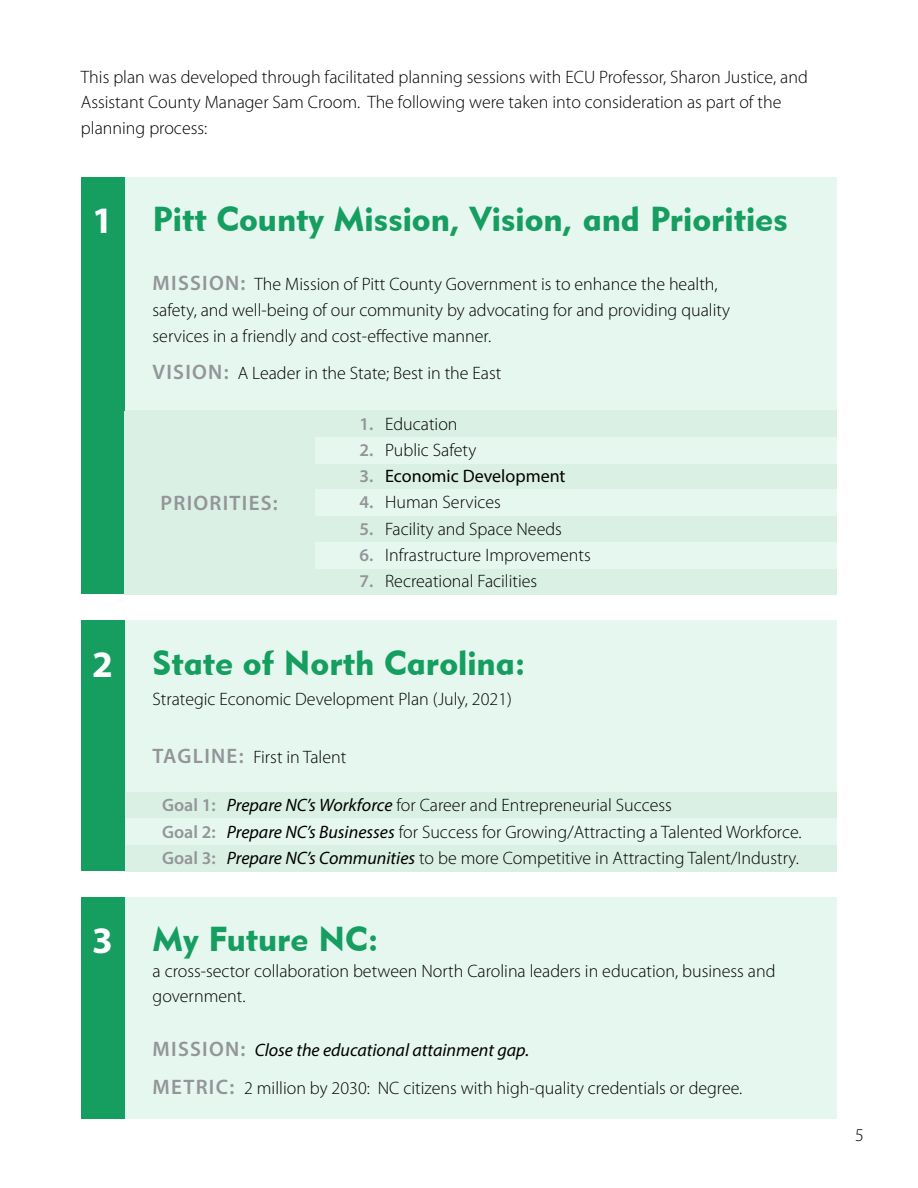
<style>
.page{position:relative;width:918px;height:1188px;background:#fff}
.page>*{position:absolute;margin:0;border:0;box-sizing:border-box;transform-origin:0 0}
.t1{font:700 37.5px "Myriad Pro";color:#fff}
.t2{font:34.5px "Geometric 415 BT Black A";color:#159e60}
.t3{font:600 21px "Myriad Pro";letter-spacing:.06em;color:#939598}
.t4{font:300 18px/25.5px "Myriad Pro";color:#000}
.t5{font:18px "Myriad Pro";color:#000}
.s1{font-weight:600;font-size:21px;color:#939598}
.s2{font-weight:600;color:#939598}
.s3{font-weight:400;font-style:italic}
</style>
<div class="page">
<div style="left:81px;top:177px;width:756px;height:405px;background:#e6f7ef"></div>
<div style="left:81px;top:621px;width:756px;height:237px;background:#e6f7ef"></div>
<div style="left:81px;top:897px;width:756px;height:222px;background:#e6f7ef"></div>
<div style="left:124px;top:411px;width:713px;height:26px;background:#daf0e5"></div>
<div style="left:124px;top:792px;width:713px;height:27px;background:#daf0e5"></div>
<div style="left:124px;top:463px;width:713px;height:26px;background:#daf0e5"></div>
<div style="left:124px;top:845px;width:713px;height:26px;background:#daf0e5"></div>
<div style="left:124px;top:516px;width:713px;height:26px;background:#daf0e5"></div>
<div style="left:124px;top:568px;width:713px;height:26px;background:#daf0e5"></div>
<div style="left:81px;top:177px;width:43px;height:417px;background:#159e60"></div>
<div style="left:81px;top:621px;width:43px;height:250px;background:#159e60"></div>
<div style="left:81px;top:897px;width:43px;height:222px;background:#159e60"></div>
<div style="left:124px;top:411px;width:190px;height:183px;background:#daf0e5"></div>
<p class="t4" style="left:81px;top:64px;width:728px">This plan was developed through facilitated planning sessions with ECU Professor, Sharon Justice, and<br>Assistant County Manager Sam Croom. The following were taken into consideration as part of the planning process:</p>
<h1 class="t1" style="left:92px;top:196px;width:22px">1</h1>
<h2 class="t2" style="left:153px;top:198px;width:637px">Pitt County Mission, Vision, and Priorities</h2>
<p class="t4" style="left:153px;top:272px;width:579px"><span class="s1">MISSION:</span> The Mission of Pitt County Government is to enhance the health, safety, and well-being of our community by advocating for and providing quality services in a friendly and cost-effective manner.</p>
<p class="t4" style="left:153px;top:361px;width:350px"><span class="s1">VISION:</span> A Leader in the State; Best in the East</p>
<p class="t3" style="left:161px;top:490px;width:119px">PRIORITIES:</p>
<p class="t4" style="left:360px;top:411px;width:99px"><span class="s2">1.</span> Education</p>
<p class="t4" style="left:360px;top:437px;width:118px"><span class="s2">2.</span> Public Safety</p>
<p class="t5" style="left:360px;top:465px;width:207px"><span class="s2">3.</span> Economic Development</p>
<p class="t4" style="left:360px;top:490px;width:143px"><span class="s2">4.</span> Human Services</p>
<p class="t4" style="left:360px;top:516px;width:204px"><span class="s2">5.</span> Facility and Space Needs</p>
<p class="t4" style="left:360px;top:542px;width:233px"><span class="s2">6.</span> Infrastructure Improvements</p>
<p class="t4" style="left:360px;top:569px;width:179px"><span class="s2">7.</span> Recreational Facilities</p>
<h1 class="t1" style="left:92px;top:639px;width:22px">2</h1>
<h2 class="t2" style="left:153px;top:641px;width:375px">State of North Carolina:</h2>
<p class="t4" style="left:153px;top:686px;width:361px">Strategic Economic Development Plan (July, 2021)</p>
<p class="t4" style="left:153px;top:745px;width:195px"><span class="s1">TAGLINE:</span> First in Talent</p>
<p class="t4" style="left:162px;top:792px;width:641px;line-height:26.2px"><span class="s2">Goal 1:</span> <span class="s3">Prepare NC’s Workforce</span> for Career and Entrepreneurial Success<br><span class="s2">Goal 2:</span> <span class="s3">Prepare NC’s Businesses</span> for Success for Growing/Attracting a Talented Workforce.<br><span class="s2">Goal 3:</span> <span class="s3">Prepare NC’s Communities</span> to be more Competitive in Attracting Talent/Industry.</p>
<h1 class="t1" style="left:92px;top:916px;width:22px">3</h1>
<h2 class="t2" style="left:153px;top:918px;width:228px">My Future NC:</h2>
<p class="t4" style="left:153px;top:958px;width:624px">a cross-sector collaboration between North Carolina leaders in education, business and government.</p>
<p class="t4" style="left:153px;top:1032px;width:591px;line-height:37.5px"><span class="s1">MISSION:</span> <span class="s3">Close the educational attainment gap.<br></span><span class="s1">METRIC:</span> 2 million by 2030: NC citizens with high-quality credentials or degree.</p>
<p class="t4" style="left:855px;top:1123px;width:10px">5</p>
</div>
